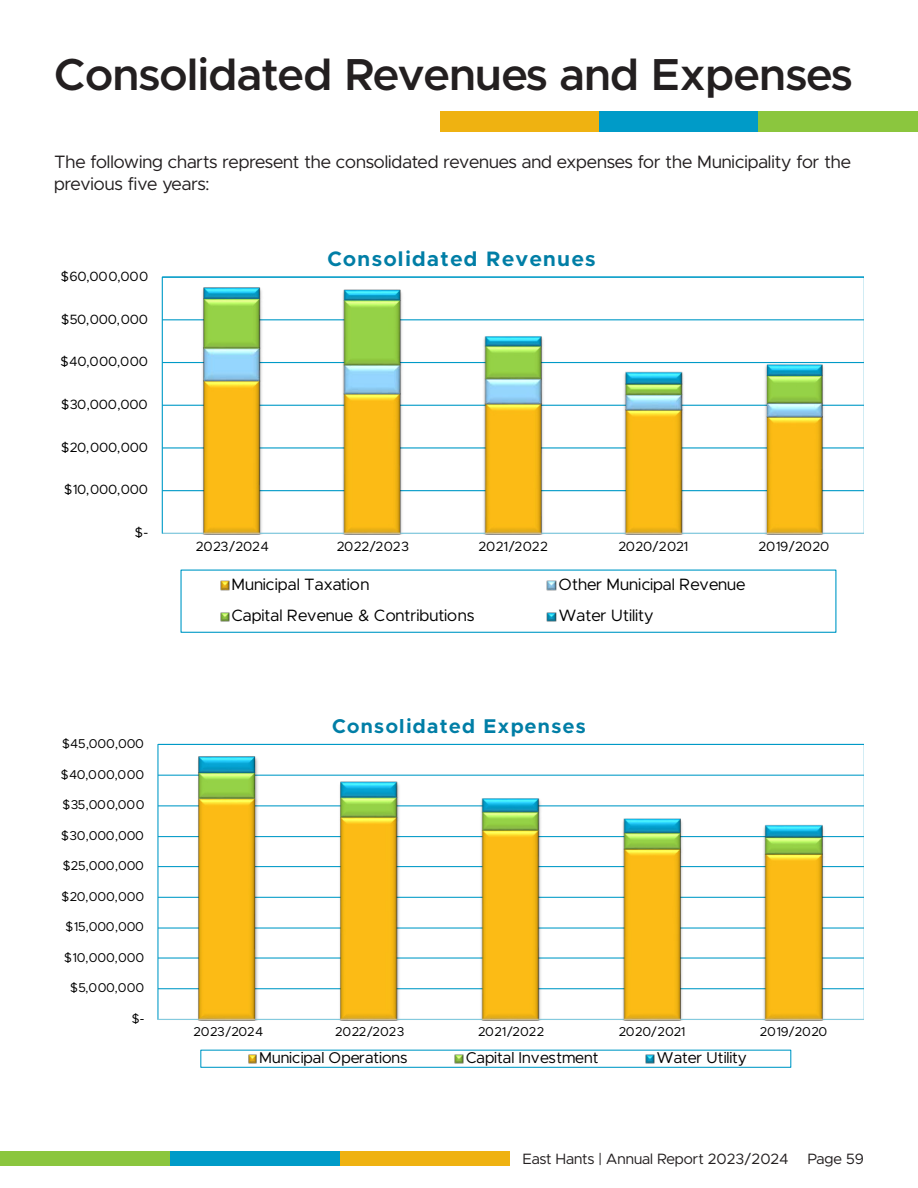
<style>
.page{position:relative;width:918px;height:1188px;background:#fff}
.page>*{position:absolute;margin:0;border:0;box-sizing:border-box;transform-origin:0 0}
.Header_3{font:600 45px "Metropolis";color:#231f20}
.t1{font:700 21px "Metropolis";letter-spacing:.07em;color:#007ea6}
.t2{font:700 19.95px "Metropolis";letter-spacing:.065em;color:#007ea6}
.t3{font:18px/21.6px "Metropolis";color:#231f20}
.t4{font:16.5px "Metropolis";color:#000}
.t5{font:15.75px "Metropolis";color:#000}
.t6{font:15px "Metropolis";color:#231f20}
.t7{font:13.5px "Metropolis";letter-spacing:-.015em;color:#000}
.t8{font:13.5px "Metropolis";letter-spacing:.01em;color:#000}
.t9{font:12.9px "Metropolis";letter-spacing:-.015em;color:#000}
.t10{font:12.9px "Metropolis";letter-spacing:.01em;color:#000}
</style>
<div class="page">
<svg style="left:162px;top:277px;width:702px;height:256px"></svg>
<img style="left:198px;top:285px;width:630px;height:107px">
<img style="left:202px;top:419px;width:621px;height:114px">
<img style="left:202px;top:404px;width:621px;height:15px">
<img style="left:202px;top:385px;width:621px;height:19px">
<img style="left:202px;top:286px;width:621px;height:99px">
<hr style="left:162px;top:533px;width:702px;height:1px;background:#f2f2f2;opacity:.54">
<div style="left:180px;top:570px;width:656px;height:63px;border:1px solid #009ac7"></div>
<svg style="left:220px;top:580px;width:10px;height:11px"></svg>
<svg style="left:546px;top:580px;width:11px;height:11px"></svg>
<svg style="left:220px;top:612px;width:10px;height:10px"></svg>
<svg style="left:546px;top:612px;width:11px;height:10px"></svg>
<svg style="left:157px;top:744px;width:707px;height:276px"></svg>
<img style="left:194px;top:754px;width:634px;height:91px">
<img style="left:198px;top:856px;width:626px;height:163px">
<img style="left:198px;top:839px;width:626px;height:17px">
<img style="left:198px;top:755px;width:626px;height:84px">
<hr style="left:158px;top:1019px;width:706px;height:1px;background:#f2f2f2;opacity:.54">
<div style="left:200px;top:1050px;width:591px;height:18px;border:1px solid #009ac7"></div>
<svg style="left:248px;top:1054px;width:9px;height:10px"></svg>
<svg style="left:454px;top:1054px;width:10px;height:10px"></svg>
<svg style="left:645px;top:1054px;width:10px;height:10px"></svg>
<div style="left:441px;top:112px;width:159px;height:20px;background:#efb211"></div>
<div style="left:600px;top:112px;width:159px;height:20px;background:#009bc8"></div>
<div style="left:759px;top:112px;width:159px;height:20px;background:#8bc63e"></div>
<div style="left:340px;top:1151px;width:170px;height:14px;background:#efb211"></div>
<div style="left:170px;top:1151px;width:170px;height:14px;background:#009bc8"></div>
<div style="left:0;top:1151px;width:170px;height:14px;background:#8bc63e"></div>
<h3 class="Header_3" style="left:54px;top:46px;width:800px">Consolidated Revenues and Expenses</h3>
<p class="t3" style="left:54px;top:151px;width:798px">The following charts represent the consolidated revenues and expenses for the Municipality for the previous five years:</p>
<p class="t7" style="left:60px;top:268px;width:89px">$60,000,000</p>
<p class="t7" style="left:61px;top:311px;width:89px">$50,000,000</p>
<p class="t7" style="left:60px;top:353px;width:89px">$40,000,000</p>
<p class="t7" style="left:61px;top:396px;width:89px">$30,000,000</p>
<p class="t7" style="left:61px;top:439px;width:89px">$20,000,000</p>
<p class="t7" style="left:64px;top:481px;width:86px">$10,000,000</p>
<p class="t7" style="left:135px;top:524px;width:15px">$-</p>
<p class="t9" style="left:62px;top:736px;width:84px">$45,000,000</p>
<p class="t9" style="left:60px;top:766px;width:85px">$40,000,000</p>
<p class="t9" style="left:62px;top:797px;width:84px">$35,000,000</p>
<p class="t9" style="left:61px;top:827px;width:85px">$30,000,000</p>
<p class="t9" style="left:62px;top:858px;width:83px">$25,000,000</p>
<p class="t9" style="left:61px;top:888px;width:85px">$20,000,000</p>
<p class="t9" style="left:65px;top:919px;width:80px">$15,000,000</p>
<p class="t9" style="left:64px;top:949px;width:82px">$10,000,000</p>
<p class="t9" style="left:70px;top:980px;width:76px">$5,000,000</p>
<p class="t9" style="left:131px;top:1010px;width:15px">$-</p>
<p class="t1" style="left:327px;top:245px;width:270px">Consolidated Revenues</p>
<p class="t7" style="left:196px;top:538px;width:74px">2023/2024</p>
<p class="t8" style="left:337px;top:538px;width:74px">2022/2023</p>
<p class="t8" style="left:479px;top:538px;width:71px">2021/2022</p>
<p class="t7" style="left:618px;top:538px;width:72px">2020/2021</p>
<p class="t7" style="left:759px;top:538px;width:72px">2019/2020</p>
<p class="t4" style="left:232px;top:574px;width:139px">Municipal Taxation</p>
<p class="t4" style="left:559px;top:574px;width:188px">Other Municipal Revenue</p>
<p class="t4" style="left:232px;top:605px;width:244px">Capital Revenue &amp; Contributions</p>
<p class="t4" style="left:559px;top:605px;width:96px">Water Utility</p>
<p class="t2" style="left:332px;top:714px;width:255px">Consolidated Expenses</p>
<p class="t9" style="left:194px;top:1024px;width:71px">2023/2024</p>
<p class="t10" style="left:335px;top:1024px;width:71px">2022/2023</p>
<p class="t10" style="left:478px;top:1024px;width:68px">2021/2022</p>
<p class="t9" style="left:619px;top:1024px;width:68px">2020/2021</p>
<p class="t9" style="left:760px;top:1024px;width:69px">2019/2020</p>
<p class="t5" style="left:259px;top:1048px;width:150px">Municipal Operations</p>
<p class="t5" style="left:466px;top:1048px;width:134px">Capital Investment</p>
<p class="t5" style="left:657px;top:1048px;width:92px">Water Utility</p>
<p class="t6" style="left:522px;top:1150px;width:268px">East Hants | Annual Report 2023/2024</p>
<p class="t6" style="left:808px;top:1150px;width:58px">Page 59</p>
</div>
